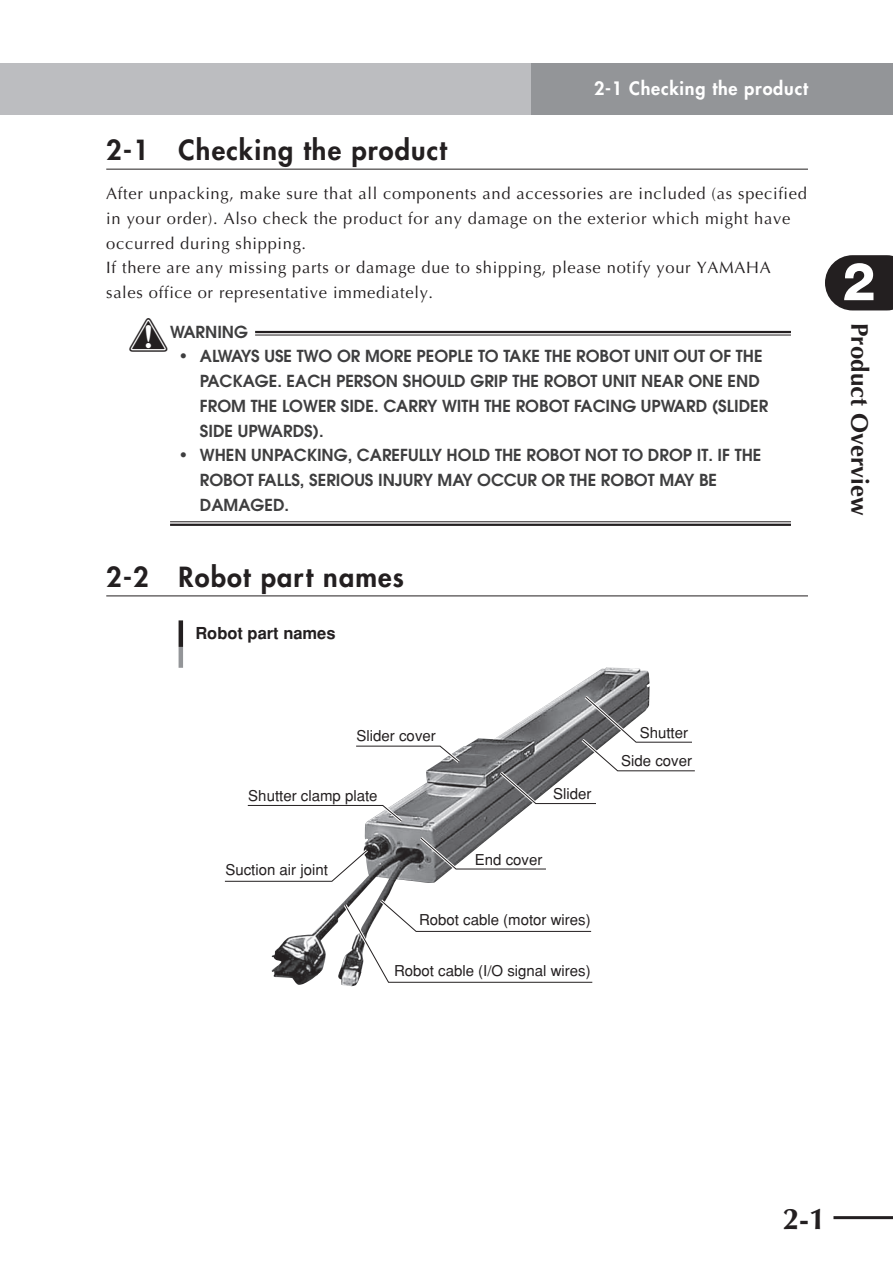
<style>
.page{position:relative;width:893px;height:1263px;background:#fff}
.page>*{position:absolute;margin:0;border:0;box-sizing:border-box;transform-origin:0 0}
.t1{font:800 52.5px "Helvetica Neue";color:#fff}
.t2{font:42px "Ymhsym";color:#231f20}
.t3{font:700 29.85px "Optima";color:#231f20}
.t4{font:800 27px "Futura";letter-spacing:.045em;color:#231f20}
.t5{font:700 24px "Optima";color:#231f20}
.t6{font:800 18px "Futura";letter-spacing:.045em;color:#fff}
.t7{font:600 16.5px/24.8px "Avant Garde";color:#3e3e3f}
.t8{font:16.5px/24.8px "Optima";letter-spacing:.04em;color:#231f20}
.t9{font:700 16.5px "Helvetica";color:#231f20}
.t10{font:15px "Helvetica";color:#231f20}
</style>
<div class="page">
<div style="left:0;top:64px;width:893px;height:51px;background:#bcbdc0"></div>
<div style="left:531px;top:64px;width:362px;height:51px;background:#939598"></div>
<svg style="left:825px;top:255px;width:68px;height:55px;background:#363233"></svg>
<hr style="left:833px;top:1216px;width:60px;height:3px;background:#231f20">
<hr style="left:106px;top:169px;width:702px;height:1px;background:#231f20">
<hr style="left:255px;top:331px;width:536px;height:2px;background:#231f20">
<hr style="left:255px;top:335px;width:536px;height:1px;background:#231f20">
<hr style="left:170px;top:521px;width:621px;height:1px;background:#231f20">
<hr style="left:170px;top:524px;width:621px;height:2px;background:#231f20">
<hr style="left:106px;top:596px;width:702px;height:1px;background:#231f20">
<hr style="left:179px;top:647px;width:4px;height:21px;background:#939598">
<hr style="left:179px;top:620px;width:4px;height:27px;background:#231f20">
<img style="left:272px;top:667px;width:378px;height:306px">
<img style="left:273px;top:973px;width:83px;height:13px">
<svg style="left:224px;top:846px;width:147px;height:38px"></svg>
<svg style="left:417px;top:834px;width:132px;height:38px"></svg>
<svg style="left:496px;top:693px;width:199px;height:114px"></svg>
<svg style="left:353px;top:743px;width:110px;height:23px"></svg>
<svg style="left:247px;top:802px;width:159px;height:23px"></svg>
<svg style="left:341px;top:896px;width:262px;height:89px"></svg>
<p class="t6" style="left:594px;top:79px;width:215px">2-1 Checking the product</p>
<h3 class="t4" style="left:106px;top:137px;width:342px">2-1 Checking the product</h3>
<p class="t8" style="left:106px;top:183px;width:702px">After unpacking, make sure that all components and accessories are included (as specified in your order). Also check the product for any damage on the exterior which might have occurred during shipping.<br>If there are any missing parts or damage due to shipping, please notify your YAMAHA sales office or representative immediately.</p>
<h2 class="t2" style="left:128px;top:314px;width:43px">w</h2>
<p class="t7" style="left:170px;top:321px;width:79px">WARNING</p>
<p class="t7" style="left:200px;top:345px;width:570px;text-indent:-21px">• ALWAYS USE TWO OR MORE PEOPLE TO TAKE THE ROBOT UNIT OUT OF THE PACKAGE. EACH PERSON SHOULD GRIP THE ROBOT UNIT NEAR ONE END FROM THE LOWER SIDE. CARRY WITH THE ROBOT FACING UPWARD (SLIDER SIDE UPWARDS).</p>
<p class="t7" style="left:200px;top:444px;width:563px;text-indent:-21px">• WHEN UNPACKING, CAREFULLY HOLD THE ROBOT NOT TO DROP IT. IF THE<br>ROBOT FALLS, SERIOUS INJURY MAY OCCUR OR THE ROBOT MAY BE<br>DAMAGED.</p>
<h3 class="t4" style="left:106px;top:564px;width:299px">2-2 Robot part names</h3>
<p class="t9" style="left:195px;top:628px;width:142px">Robot part names</p>
<p class="t10" style="left:357px;top:731px;width:81px">Slider cover</p>
<p class="t10" style="left:248px;top:790px;width:131px">Shutter clamp plate</p>
<p class="t10" style="left:225px;top:865px;width:104px">Suction air joint</p>
<p class="t10" style="left:553px;top:789px;width:40px">Slider</p>
<p class="t10" style="left:475px;top:854px;width:69px">End cover</p>
<p class="t10" style="left:419px;top:915px;width:173px">Robot cable (motor wires)</p>
<p class="t10" style="left:394px;top:966px;width:198px">Robot cable (I/O signal wires)</p>
<p class="t10" style="left:640px;top:727px;width:50px">Shutter</p>
<p class="t10" style="left:621px;top:755px;width:72px">Side cover</p>
<h1 class="t1" style="left:842px;top:263px;width:35px">2</h1>
<h3 class="t5" style="left:869px;top:323px;width:194px;rotate:90deg">Product Overview</h3>
<h3 class="t3" style="left:783px;top:1206px;width:45px">2-1</h3>
</div>
